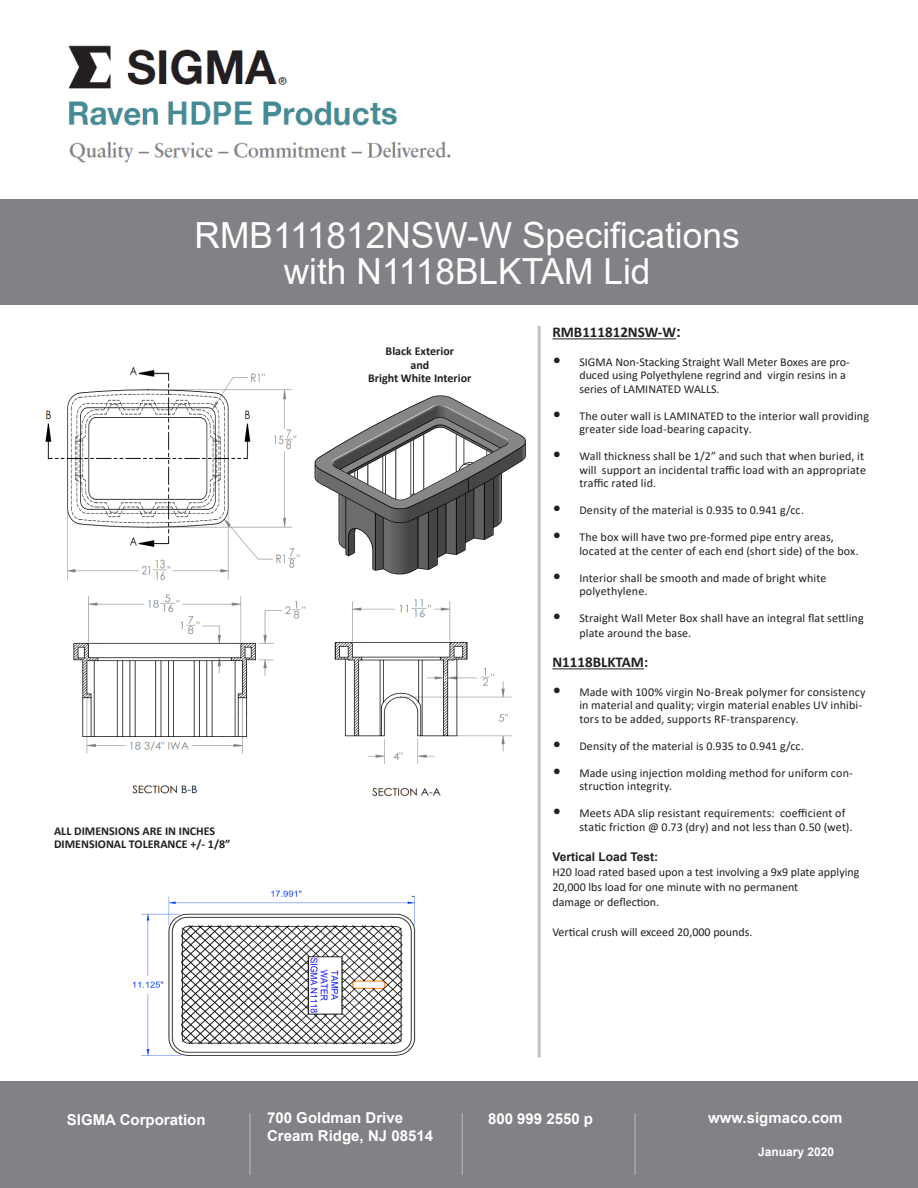
<style>
.page{position:relative;width:918px;height:1188px;background:#fff}
.page>*{position:absolute;margin:0;border:0;box-sizing:border-box;transform-origin:0 0}
.t1{font:36px "Arial";color:#fff}
.t2{font:700 15px "Arial";color:#fff}
.Locations_List{font:700 15px "Calibri";color:#231f20}
.Locations_List-2{font:12px/13.5px "Calibri";letter-spacing:.01em;color:#231f20}
.Locations_List-3{font:700 12px "Calibri";color:#231f20}
.Locations_List-4{font:700 12px "Arial";color:#231f20}
.Locations_List-5{font:700 12px "Arial";color:#fff}
.s1{font-family:"Arial"}
.s2{font-size:18px}
</style>
<div class="page">
<img style="left:68px;top:45px;width:383px;height:118px">
<div style="left:0;top:199px;width:918px;height:106px;background:#808285"></div>
<div style="left:0;top:1082px;width:918px;height:106px;background:#808285"></div>
<hr style="left:250px;top:1113px;width:1px;height:62px;background:#bcbdc0">
<hr style="left:462px;top:1113px;width:1px;height:62px;background:#bcbdc0">
<hr style="left:635px;top:1113px;width:1px;height:62px;background:#bcbdc0">
<hr style="left:552px;top:338px;width:124px;height:1px;background:#231f20">
<hr style="left:552px;top:668px;width:92px;height:1px;background:#231f20">
<hr style="left:538px;top:326px;width:3px;height:732px;background:#bbc7bc">
<img style="left:132px;top:890px;width:284px;height:166px">
<img style="left:314px;top:395px;width:212px;height:180px">
<img style="left:45px;top:366px;width:255px;height:215px">
<img style="left:73px;top:594px;width:439px;height:203px">
<p class="t1" style="left:195px;top:210px;width:547px">RMB111812NSW-W Specifications</p>
<p class="t1" style="left:284px;top:246px;width:368px">with N1118BLKTAM Lid</p>
<p class="Locations_List-3" style="left:54px;top:822px;width:163px">ALL DIMENSIONS ARE IN INCHES</p>
<p class="Locations_List-3" style="left:54px;top:836px;width:178px">DIMENSIONAL TOLERANCE +/- 1/8”</p>
<p class="Locations_List-3" style="left:386px;top:343px;width:70px">Black Exterior</p>
<p class="Locations_List-3" style="left:410px;top:356px;width:20px">and</p>
<p class="Locations_List-3" style="left:368px;top:370px;width:105px">Bright White Interior</p>
<p class="Locations_List" style="left:552px;top:322px;width:130px">RMB111812NSW-W<span class="s1">:</span></p>
<p class="Locations_List-2" style="left:579px;top:355px;width:272px;text-indent:-27px"><span class="s2">•</span> SIGMA Non-Stacking Straight Wall Meter Boxes are pro&shy;duced using Polyethylene regrind and virgin resins in a series of LAMINATED WALLS.</p>
<p class="Locations_List-2" style="left:579px;top:409px;width:291px;text-indent:-27px"><span class="s2">•</span> The outer wall is LAMINATED to the interior wall providing greater side load-bearing capacity.</p>
<p class="Locations_List-2" style="left:579px;top:449px;width:288px;text-indent:-27px"><span class="s2">•</span> Wall thickness shall be 1/2” and such that when buried, it will support an incidental traffic load with an appropriate traffic rated lid.</p>
<p class="Locations_List-2" style="left:552px;top:503px;width:253px"><span class="s2">•</span> Density of the material is 0.935 to 0.941 g/cc.</p>
<p class="Locations_List-2" style="left:579px;top:530px;width:281px;text-indent:-27px"><span class="s2">•</span> The box will have two pre-formed pipe entry areas, located at the center of each end (short side) of the box.</p>
<p class="Locations_List-2" style="left:579px;top:571px;width:249px;text-indent:-27px"><span class="s2">•</span> Interior shall be smooth and made of bright white polyethylene.</p>
<p class="Locations_List-2" style="left:579px;top:610px;width:286px;line-height:15px;text-indent:-27px"><span class="s2">•</span> Straight Wall Meter Box shall have an integral flat settling plate around the base.</p>
<p class="Locations_List" style="left:552px;top:652px;width:97px">N1118BLKTAM:</p>
<p class="Locations_List-2" style="left:579px;top:685px;width:288px;text-indent:-27px"><span class="s2">•</span> Made with 100% virgin No-Break polymer for consistency in material and quality; virgin material enables UV inhibi&shy;tors to be added, supports RF-transparency.</p>
<p class="Locations_List-2" style="left:552px;top:739px;width:253px"><span class="s2">•</span> Density of the material is 0.935 to 0.941 g/cc.</p>
<p class="Locations_List-2" style="left:579px;top:766px;width:275px;text-indent:-27px"><span class="s2">•</span> Made using injection molding method for uniform con&shy;struction integrity.</p>
<p class="Locations_List-2" style="left:579px;top:806px;width:275px;text-indent:-27px"><span class="s2">•</span> Meets ADA slip resistant requirements: coefficient of static friction @ 0.73 (dry) and not less than 0.50 (wet).</p>
<p class="Locations_List-4" style="left:552px;top:848px;width:107px">Vertical Load Test:</p>
<p class="Locations_List-2" style="left:552px;top:864px;width:309px;line-height:15px">H20 load rated based upon a test involving a 9x9 plate applying<br>20,000 lbs load for one minute with no permanent</p>
<p class="Locations_List-2" style="left:552px;top:895px;width:108px">damage or deflection.</p>
<p class="Locations_List-2" style="left:552px;top:925px;width:202px">Vertical crush will exceed 20,000 pounds.</p>
<p class="t2" style="left:267px;top:1107px;width:137px">700 Goldman Drive</p>
<p class="t2" style="left:267px;top:1125px;width:167px">Cream Ridge, NJ 08514</p>
<p class="t2" style="left:67px;top:1109px;width:140px">SIGMA Corporation</p>
<p class="t2" style="left:488px;top:1108px;width:107px">800 999 2550 p</p>
<p class="t2" style="left:708px;top:1107px;width:136px">www.sigmaco.com</p>
<p class="Locations_List-5" style="left:758px;top:1144px;width:78px">January 2020</p>
</div>
